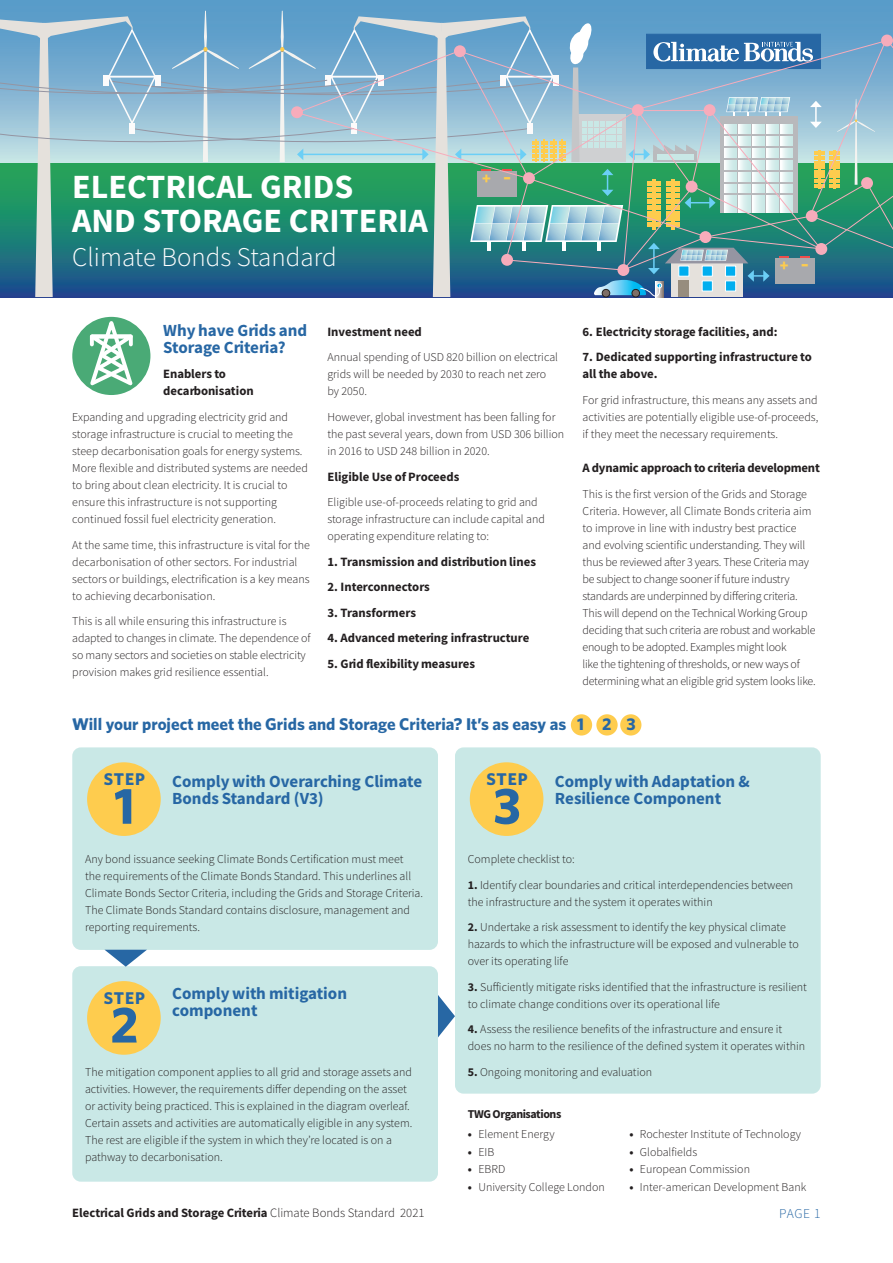
<style>
.page{position:relative;width:893px;height:1263px;background:#fff}
.page>*{position:absolute;margin:0;border:0;box-sizing:border-box;transform-origin:0 0}
.t1{font:700 51px "Whitney";color:#2767a4}
.t2{font:34.05px/34px "Source Sans Variable";color:#fff}
.t3{font:27px "Source Sans Variable";color:#fff}
.B_Head{font:16.95px/17px "Source Sans Variable";color:#2767a4}
.t4{font:700 16.95px "Whitney";color:#2767a4}
.t5{font:700 16.35px "Whitney";color:#fecc4e}
.t6{font:13.5px "Source Sans Variable";color:#2767a4}
.C_Head{font:12.75px/17px "Source Sans Variable";color:#231f20}
._1_Body{font:12px/17px "Source Sans Variable";color:#231f20}
._1_Body-2{font:12px/17px "Source Sans Variable";letter-spacing:-.02em;color:#231f20}
._1_Body-3{font:12px "Source Sans Variable";letter-spacing:-.035em;color:#231f20}
</style>
<div class="page">
<div style="left:0;top:0;width:893px;height:162px;background:#589cc9"></div>
<div style="left:455px;top:747px;width:366px;height:346px;background:#c9e8e6;border-radius:9px"></div>
<div style="left:571px;top:714px;width:21px;height:21px;background:#fecc4e;border-radius:50%"></div>
<div style="left:596px;top:714px;width:22px;height:21px;background:#fecc4e;border-radius:50%"></div>
<div style="left:620px;top:714px;width:21px;height:21px;background:#fecc4e;border-radius:50%"></div>
<div style="left:72px;top:966px;width:366px;height:216px;background:#c9e8e6;border-radius:9px"></div>
<div style="left:72px;top:747px;width:366px;height:203px;background:#c9e8e6;border-radius:9px"></div>
<svg style="left:438px;top:995px;width:17px;height:42px"></svg>
<svg style="left:104px;top:950px;width:43px;height:17px"></svg>
<div style="left:470px;top:762px;width:73px;height:74px;background:#fecc4e;border-radius:50%"></div>
<div style="left:87px;top:981px;width:74px;height:74px;background:#fecc4e;border-radius:50%"></div>
<div style="left:87px;top:762px;width:74px;height:74px;background:#fecc4e;border-radius:50%"></div>
<div style="left:72px;top:317px;width:78px;height:78px;background:#4aaa76;border-radius:50%"></div>
<svg style="left:79px;top:316px;width:65px;height:72px"></svg>
<svg style="left:0;top:11px;width:875px;height:287px;background:#5c9aa8"></svg>
<svg style="left:454px;top:45px;width:12px;height:12px"></svg>
<div style="left:617px;top:264px;width:12px;height:12px;background:#f7acbb;border-radius:50%"></div>
<svg style="left:528px;top:11px;width:365px;height:29px"></svg>
<svg style="left:458px;top:40px;width:163px;height:231px"></svg>
<svg style="left:295px;top:50px;width:326px;height:200px;background:#7ab4b2"></svg>
<div style="left:291px;top:106px;width:12px;height:12px;background:#f7acbb;border-radius:50%"></div>
<svg style="left:621px;top:40px;width:272px;height:232px;background:#7aadae"></svg>
<p class="t2" style="left:72px;top:169px;width:357px">ELECTRICAL GRIDS<br>AND STORAGE CRITERIA</p>
<p class="t3" style="left:72px;top:240px;width:266px">Climate Bonds Standard</p>
<p class="t5" style="left:482px;top:167px;width:11px">+</p>
<p class="t5" style="left:503px;top:166px;width:9px">–</p>
<p class="t5" style="left:779px;top:254px;width:11px">+</p>
<p class="t5" style="left:801px;top:253px;width:9px">–</p>
<p class="B_Head" style="left:163px;top:322px;width:146px">Why have Grids and<br>Storage Criteria?</p>
<p class="C_Head" style="left:163px;top:366px;width:92px">Enablers to decarbonisation</p>
<p class="_1_Body" style="left:72px;top:409px;width:237px">Expanding and upgrading electricity grid and storage infrastructure is crucial to meeting the steep decarbonisation goals for energy systems.<br>More flexible and distributed systems are needed to bring about clean electricity. It is crucial to ensure this infrastructure is not supporting continued fossil fuel electricity generation.</p>
<p class="_1_Body" style="left:72px;top:536px;width:239px">At the same time, this infrastructure is vital for the decarbonisation of other sectors. For industrial sectors or buildings, electrification is a key means to achieving decarbonisation.</p>
<p class="_1_Body" style="left:72px;top:613px;width:240px">This is all while ensuring this infrastructure is adapted to changes in climate. The dependence of so many sectors and societies on stable electricity provision makes grid resilience essential.</p>
<p class="C_Head" style="left:327px;top:323px;width:96px">Investment need</p>
<p class="_1_Body" style="left:327px;top:349px;width:232px">Annual spending of USD 820 billion on electrical grids will be needed by 2030 to reach net zero by 2050.</p>
<p class="_1_Body" style="left:327px;top:409px;width:238px">However, global investment has been falling for the past several years, down from USD 306 billion in 2016 to USD 248 billion in 2020.</p>
<p class="C_Head" style="left:327px;top:468px;width:134px">Eligible Use of Proceeds</p>
<p class="_1_Body" style="left:327px;top:494px;width:219px">Eligible use-of-proceeds relating to grid and storage infrastructure can include capital and operating expenditure relating to:</p>
<p class="C_Head" style="left:327px;top:553px;width:210px">1. Transmission and distribution lines</p>
<p class="C_Head" style="left:327px;top:578px;width:104px">2. Interconnectors</p>
<p class="C_Head" style="left:327px;top:604px;width:90px">3. Transformers</p>
<p class="C_Head" style="left:327px;top:629px;width:203px">4. Advanced metering infrastructure</p>
<p class="C_Head" style="left:327px;top:655px;width:149px">5. Grid flexibility measures</p>
<p class="C_Head" style="left:583px;top:323px;width:196px">6. Electricity storage facilities, and:</p>
<p class="C_Head" style="left:583px;top:349px;width:231px">7. Dedicated supporting infrastructure to all the above.</p>
<p class="_1_Body" style="left:583px;top:392px;width:237px;text-align:justify">For grid infrastructure, this means any assets and activities are potentially eligible use-of-proceeds, if they meet the necessary requirements.</p>
<p class="C_Head" style="left:583px;top:459px;width:239px">A dynamic approach to criteria development</p>
<p class="_1_Body-2" style="left:583px;top:485px;width:235px">This is the first version of the Grids and Storage Criteria. However, all Climate Bonds criteria aim to improve in line with industry best practice and evolving scientific understanding. They will thus be reviewed after 3 years. These Criteria may be subject to change sooner if future industry standards are underpinned by differing criteria.<br>This will depend on the Technical Working Group deciding that such criteria are robust and workable enough to be adopted. Examples might look<br>like the tightening of thresholds, or new ways of determining what an eligible grid system looks like.</p>
<p class="t4" style="left:72px;top:713px;width:565px">Will your project meet the Grids and Storage Criteria? It’s as easy as 1 2 3</p>
<p class="t4" style="left:104px;top:768px;width:42px">STEP</p>
<p class="t1" style="left:114px;top:772px;width:22px">1</p>
<p class="B_Head" style="left:172px;top:773px;width:251px">Comply with Overarching Climate<br>Bonds Standard (V3)</p>
<p class="_1_Body" style="left:85px;top:851px;width:340px">Any bond issuance seeking Climate Bonds Certification must meet<br>the requirements of the Climate Bonds Standard. This underlines all Climate Bonds Sector Criteria, including the Grids and Storage Criteria.<br>The Climate Bonds Standard contains disclosure, management and reporting requirements.</p>
<p class="t4" style="left:104px;top:987px;width:42px">STEP</p>
<p class="t1" style="left:110px;top:990px;width:30px">2</p>
<p class="B_Head" style="left:172px;top:985px;width:176px">Comply with mitigation component</p>
<p class="_1_Body" style="left:85px;top:1063px;width:329px">The mitigation component applies to all grid and storage assets and activities. However, the requirements differ depending on the asset or activity being practiced. This is explained in the diagram overleaf.<br>Certain assets and activities are automatically eligible in any system.<br>The rest are eligible if the system in which they’re located is on a pathway to decarbonisation.</p>
<p class="t4" style="left:487px;top:768px;width:42px">STEP</p>
<p class="t1" style="left:493px;top:772px;width:29px">3</p>
<p class="B_Head" style="left:555px;top:773px;width:196px">Comply with Adaptation &amp;<br>Resilience Component</p>
<p class="_1_Body" style="left:468px;top:851px;width:109px">Complete checklist to:</p>
<p class="_1_Body" style="left:468px;top:876px;width:327px">1. Identify clear boundaries and critical interdependencies between the infrastructure and the system it operates within</p>
<p class="_1_Body" style="left:468px;top:919px;width:333px">2. Undertake a risk assessment to identify the key physical climate hazards to which the infrastructure will be exposed and vulnerable to over its operating life</p>
<p class="_1_Body" style="left:468px;top:978px;width:341px">3. Sufficiently mitigate risks identified that the infrastructure is resilient to climate change conditions over its operational life</p>
<p class="_1_Body" style="left:468px;top:1021px;width:339px">4. Assess the resilience benefits of the infrastructure and ensure it does no harm to the resilience of the defined system it operates within</p>
<p class="_1_Body" style="left:468px;top:1063px;width:186px">5. Ongoing monitoring and evaluation</p>
<p class="_1_Body-3" style="left:468px;top:1107px;width:95px">TWG Organisations</p>
<p class="_1_Body" style="left:468px;top:1126px;width:88px">• Element Energy</p>
<p class="_1_Body" style="left:468px;top:1143px;width:28px">• EIB</p>
<p class="_1_Body" style="left:468px;top:1161px;width:39px">• EBRD</p>
<p class="_1_Body" style="left:468px;top:1178px;width:139px">• University College London</p>
<p class="_1_Body" style="left:629px;top:1126px;width:173px">• Rochester Institute of Technology</p>
<p class="_1_Body" style="left:629px;top:1143px;width:69px">• Globalfields</p>
<p class="_1_Body" style="left:629px;top:1161px;width:122px">• European Commission</p>
<p class="_1_Body" style="left:629px;top:1178px;width:178px">• Inter-american Development Bank</p>
<p class="C_Head" style="left:72px;top:1205px;width:354px">Electrical Grids and Storage Criteria Climate Bonds Standard 2021</p>
<p class="t6" style="left:779px;top:1205px;width:43px">PAGE 1</p>
</div>
